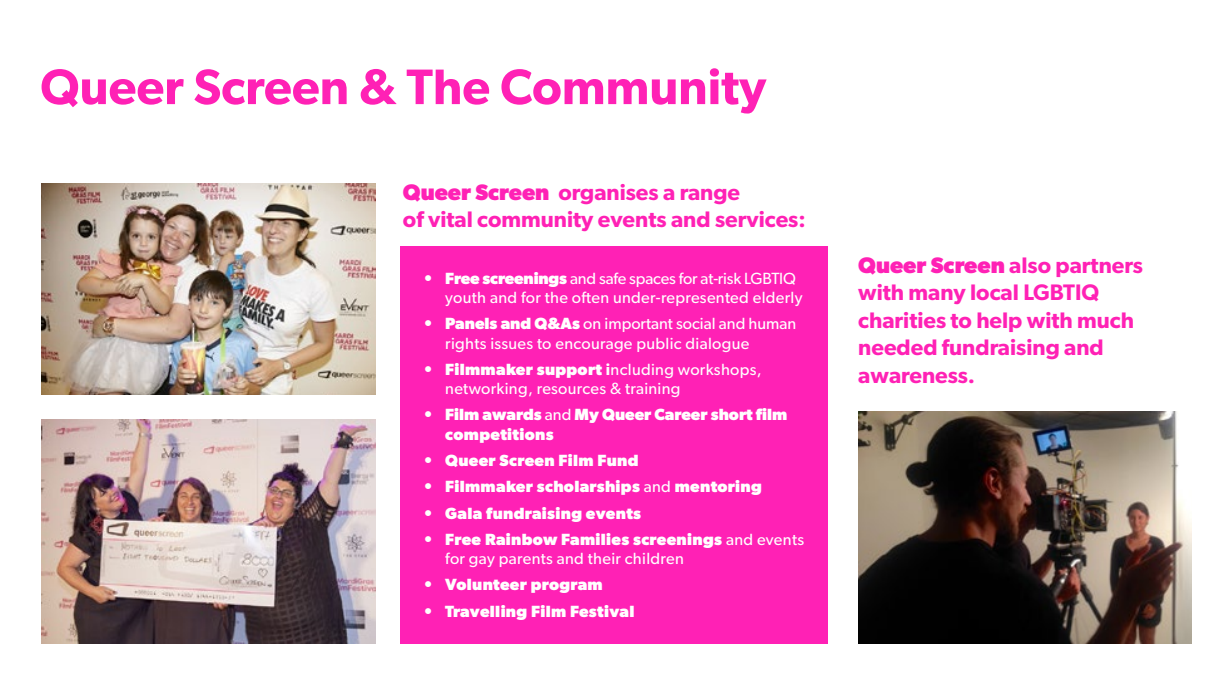
<style>
.page{position:relative;width:1232px;height:695px;background:#fff}
.page>*{position:absolute;margin:0;border:0;box-sizing:border-box;transform-origin:0 0}
.t1{font:600 50px "Gibson";color:#ff21b5}
.t2{font:600 22.5px/27.5px "Gibson";color:#ff21b5}
.t3{font:16.25px/19.2px "Gibson";letter-spacing:.02em;color:#fff}
.t4{font:700 16.25px "Gibson";letter-spacing:.02em;color:#fff}
.t5{font:700 16.25px/19.2px "Gibson";color:#fff}
.s1{font-weight:700}
.s2{font-weight:600}
.s3{font-weight:400}
</style>
<div class="page">
<div style="left:400px;top:246px;width:428px;height:397px;background:#ff21b5"></div>
<img style="left:858px;top:411px;width:333px;height:232px">
<img style="left:42px;top:183px;width:333px;height:211px">
<img style="left:42px;top:419px;width:333px;height:224px">
<h1 class="t1" style="left:40px;top:57px;width:727px">Queer Screen &amp; The Community</h1>
<h2 class="t2" style="left:403px;top:178px;width:404px"><span class="s1">Queer Screen</span> organises a range<br>of vital community events and services:</h2>
<p class="t3" style="left:445px;top:268px;width:359px;text-indent:-23px"><span class="s1">• Free screenings</span> and safe spaces for at-risk LGBTIQ youth and for the often under-represented elderly</p>
<p class="t3" style="left:445px;top:314px;width:352px;text-indent:-23px"><span class="s1">• Panels and Q&amp;As</span> on important social and human rights issues to encourage public dialogue</p>
<p class="t3" style="left:445px;top:359px;width:318px;text-indent:-23px"><span class="s1">• Filmmaker support</span> <span class="s2">i</span>ncluding workshops, networking, resources &amp; training</p>
<p class="t5" style="left:445px;top:404px;width:343px;text-indent:-23px">• Film awards <span class="s3">and</span> My Queer Career short film competitions</p>
<p class="t4" style="left:423px;top:450px;width:217px">• Queer Screen Film Fund</p>
<p class="t4" style="left:423px;top:477px;width:341px">• Filmmaker scholarships <span class="s3">and</span> mentoring</p>
<p class="t4" style="left:423px;top:503px;width:220px">• Gala fundraising events</p>
<p class="t3" style="left:445px;top:529px;width:360px;text-indent:-23px"><span class="s1">• Free Rainbow Families screenings</span> and events for gay parents and their children</p>
<p class="t4" style="left:423px;top:575px;width:181px">• Volunteer program</p>
<p class="t4" style="left:423px;top:601px;width:213px">• Travelling Film Festival</p>
<h2 class="t2" style="left:858px;top:250px;width:286px"><span class="s1">Queer Screen</span> also partners with many local LGBTIQ charities to help with much needed fundraising and awareness.</h2>
</div>
